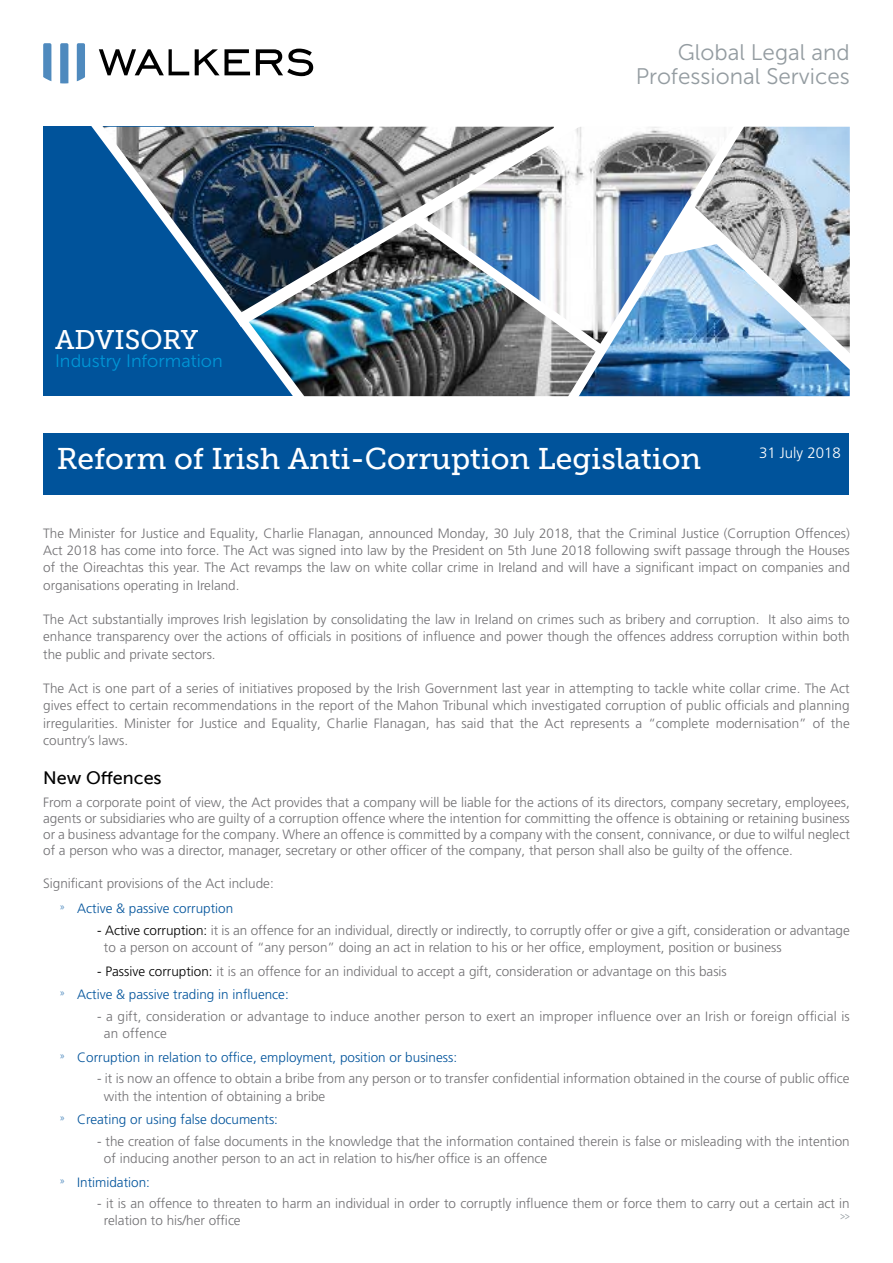
<style>
.page{position:relative;width:893px;height:1263px;background:#fff}
.page>*{position:absolute;margin:0;border:0;box-sizing:border-box;transform-origin:0 0}
.t1{font:30px "Museo Slab 500";color:#fff}
.t2{font:27px "Museo Slab 500";color:#fff}
.t3{font:22.5px/24px "Museo Sans 300";color:#949ca1;text-align:right}
.t4{font:18px "Museo Sans 300";color:#0096d6}
.t5{font:18px "Museo Sans 500";color:#000}
.t6{font:300 15px "Frutiger LT Pro";color:#fff}
.t7{font:300 13.5px/17.2px "Frutiger LT Pro";color:#717073}
.t8{font:300 13.5px "Frutiger LT Pro";color:#00539b}
.t9{font:12px "Museo Sans 300";color:#949ca1;scale:.75 1}
.s1{color:#00539b}
.s2{color:#000}
</style>
<div class="page">
<svg style="left:99px;top:49px;width:90px;height:26px"></svg>
<svg style="left:195px;top:49px;width:55px;height:26px"></svg>
<svg style="left:256px;top:49px;width:57px;height:27px"></svg>
<svg style="left:43px;top:43px;width:8px;height:38px"></svg>
<svg style="left:60px;top:43px;width:8px;height:40px"></svg>
<svg style="left:77px;top:43px;width:8px;height:38px"></svg>
<div style="left:43px;top:127px;width:270px;height:269px;background:#00539b"></div>
<img style="left:313px;top:338px;width:245px;height:58px">
<img style="left:753px;top:127px;width:97px;height:66px">
<svg style="left:76px;top:126px;width:237px;height:271px"></svg>
<img style="left:221px;top:126px;width:337px;height:212px">
<img style="left:402px;top:205px;width:156px;height:158px">
<svg style="left:558px;top:126px;width:195px;height:271px"></svg>
<img style="left:659px;top:193px;width:191px;height:195px">
<div style="left:43px;top:433px;width:806px;height:62px;background:#00539b"></div>
<h2 class="t2" style="left:55px;top:325px;width:145px">ADVISORY</h2>
<h3 class="t4" style="left:55px;top:351px;width:169px">Industry Information</h3>
<h3 class="t3" style="left:636px;top:41px;width:216px">Global Legal and<br>Professional Services</h3>
<h1 class="t1" style="left:57px;top:442px;width:646px">Reform of Irish Anti-Corruption Legislation</h1>
<p class="t6" style="left:759px;top:444px;width:83px">31 July 2018</p>
<p class="t7" style="left:43px;top:525px;width:808px;text-align:justify">The Minister for Justice and Equality, Charlie Flanagan, announced Monday, 30 July 2018, that the Criminal Justice (Corruption Offences)<br>Act 2018 has come into force. The Act was signed into law by the President on 5th June 2018 following swift passage through the Houses of the Oireachtas this year. The Act revamps the law on white collar crime in Ireland and will have a significant impact on companies and organisations operating in Ireland.</p>
<p class="t7" style="left:43px;top:611px;width:808px;text-align:justify">The Act substantially improves Irish legislation by consolidating the law in Ireland on crimes such as bribery and corruption. It also aims to enhance transparency over the actions of officials in positions of influence and power though the offences address corruption within both the public and private sectors.</p>
<p class="t7" style="left:43px;top:680px;width:808px;text-align:justify">The Act is one part of a series of initiatives proposed by the Irish Government last year in attempting to tackle white collar crime. The Act gives effect to certain recommendations in the report of the Mahon Tribunal which investigated corruption of public officials and planning irregularities. Minister for Justice and Equality, Charlie Flanagan, has said that the Act represents a “complete modernisation” of the country’s laws.</p>
<h3 class="t5" style="left:43px;top:768px;width:120px">New Offences</h3>
<p class="t7" style="left:43px;top:794px;width:808px;line-height:16.2px;text-align:justify">From a corporate point of view, the Act provides that a company will be liable for the actions of its directors, company secretary, employees, agents or subsidiaries who are guilty of a corruption offence where the intention for committing the offence is obtaining or retaining business or a business advantage for the company. Where an offence is committed by a company with the consent, connivance, or due to wilful neglect of a person who was a director, manager, secretary or other officer of the company, that person shall also be guilty of the offence.</p>
<p class="t7" style="left:60px;top:870px;width:215px;line-height:25.8px;text-indent:-17px">Significant provisions of the Act include: <sup>»</sup> <span class="s1">Active &amp; passive corruption</span></p>
<p class="t7" style="left:104px;top:922px;width:747px;text-indent:-7px"><span class="s2">- Active corruption:</span> it is an offence for an individual, directly or indirectly, to corruptly offer or give a gift, consideration or advantage to a person on account of “any person” doing an act in relation to his or her office, employment, position or business</p>
<p class="t7" style="left:60px;top:959px;width:668px;line-height:23.5px;text-indent:37px"><span class="s2">- Passive corruption:</span> it is an offence for an individual to accept a gift, consideration or advantage on this basis <sup>»</sup> <span class="s1">Active &amp; passive trading in influence:</span></p>
<p class="t7" style="left:104px;top:1008px;width:747px;text-indent:-7px">- a gift, consideration or advantage to induce another person to exert an improper influence over an Irish or foreign official is an offence</p>
<p class="t8" style="left:60px;top:1049px;width:398px"><sup>»</sup> Corruption in relation to office, employment, position or business:</p>
<p class="t7" style="left:104px;top:1070px;width:747px;text-indent:-7px">- it is now an offence to obtain a bribe from any person or to transfer confidential information obtained in the course of public office with the intention of obtaining a bribe</p>
<p class="t8" style="left:60px;top:1112px;width:219px"><sup>»</sup> Creating or using false documents:</p>
<p class="t7" style="left:104px;top:1132px;width:747px;text-indent:-7px">- the creation of false documents in the knowledge that the information contained therein is false or misleading with the intention of inducing another person to an act in relation to his/her office is an offence</p>
<p class="t8" style="left:60px;top:1174px;width:91px"><sup>»</sup> Intimidation:</p>
<p class="t7" style="left:104px;top:1195px;width:747px;text-indent:-7px">- it is an offence to threaten to harm an individual in order to corruptly influence them or force them to carry out a certain act in relation to his/her office</p>
<p class="t9" style="left:840px;top:1209px;width:15px">&gt;&gt;</p>
</div>
